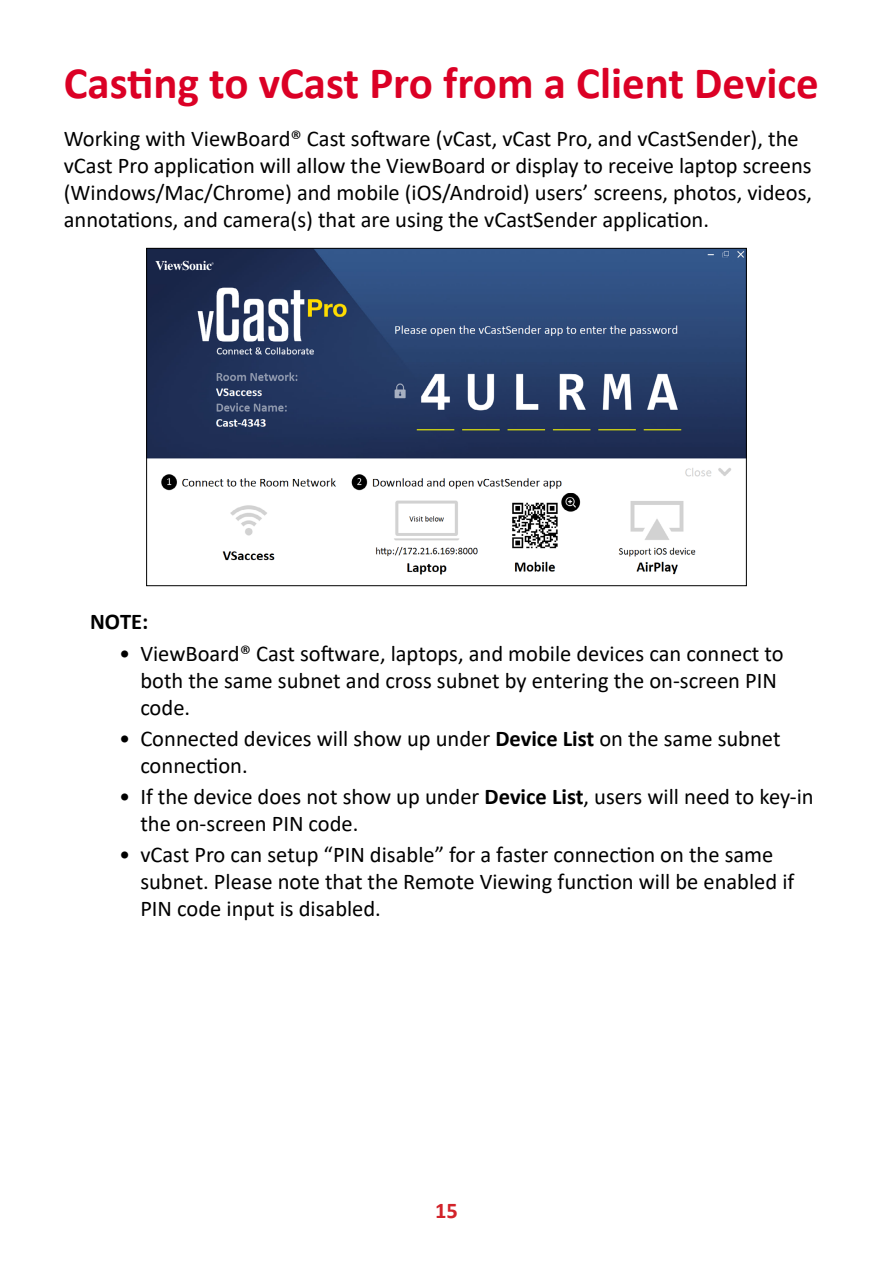
<style>
.page{position:relative;width:893px;height:1263px;background:#fff}
.page>*{position:absolute;margin:0;border:0;box-sizing:border-box;transform-origin:0 0}
.t1{font:700 45px "Calibri";color:#db0025}
.t2{font:22.5px/27px "Calibri";color:#000}
.t3{font:700 22.5px "Calibri";color:#000}
.t4{font:700 22.5px "Calibri";color:#d2232a}
.s1{font-weight:700}
</style>
<div class="page">
<img style="left:148px;top:250px;width:597px;height:325px">
<h1 class="t1" style="left:64px;top:51px;width:757px">Casting to vCast Pro from a Client Device</h1>
<p class="t2" style="left:64px;top:125px;width:750px">Working with ViewBoard® Cast software (vCast, vCast Pro, and vCastSender), the vCast Pro application will allow the ViewBoard or display to receive laptop screens (Windows/Mac/Chrome) and mobile (iOS/Android) users’ screens, photos, videos, annotations, and camera(s) that are using the vCastSender application.</p>
<p class="t3" style="left:90px;top:606px;width:60px">NOTE:</p>
<p class="t2" style="left:140px;top:639px;width:645px;text-indent:-21px">• ViewBoard® Cast software, laptops, and mobile devices can connect to both the same subnet and cross subnet by entering the on-screen PIN code.</p>
<p class="t2" style="left:140px;top:724px;width:642px;text-indent:-21px">• Connected devices will show up under <span class="s1">Device List</span> on the same subnet connection.</p>
<p class="t2" style="left:140px;top:783px;width:675px;text-indent:-21px">• If the device does not show up under <span class="s1">Device List</span>, users will need to key-in the on-screen PIN code.</p>
<p class="t2" style="left:140px;top:841px;width:656px;text-indent:-21px">• vCast Pro can setup “PIN disable” for a faster connection on the same subnet. Please note that the Remote Viewing function will be enabled if<br>PIN code input is disabled.</p>
<p class="t4" style="left:435px;top:1194px;width:24px">15</p>
</div>
